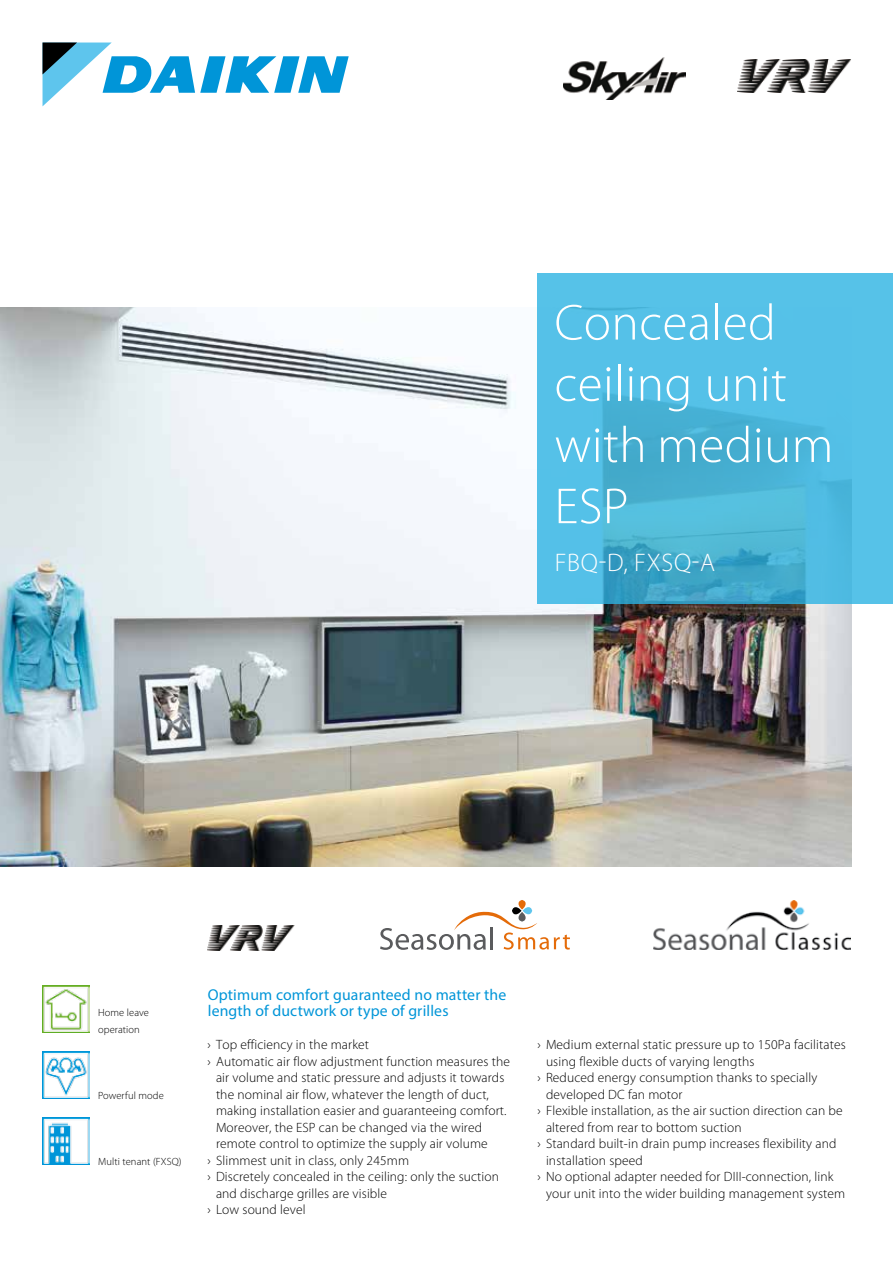
<style>
.page{position:relative;width:893px;height:1263px;background:#fff}
.page>*{position:absolute;margin:0;border:0;box-sizing:border-box;transform-origin:0 0}
.t1{font:300 51px/61.2px "Myriad Pro";letter-spacing:.01em;color:#fff}
.t2{font:300 25.5px "Myriad Pro";letter-spacing:.03em;color:#fff}
.t3{font:15.75px/16.5px "Myriad Pro";letter-spacing:.01em;color:#0095d8}
.t4{font:300 13.5px "Myriad Pro";letter-spacing:.01em;color:#000}
.t5{font:300 10.5px/16.5px "Myriad Pro";letter-spacing:.01em;color:#000}
</style>
<div class="page">
<img style="left:0;top:307px;width:851px;height:560px">
<svg style="left:493px;top:57px;width:400px;height:612px"></svg>
<svg style="left:43px;top:43px;width:306px;height:63px"></svg>
<img style="left:737px;top:59px;width:115px;height:33px">
<img style="left:208px;top:925px;width:87px;height:25px">
<img style="left:563px;top:58px;width:122px;height:42px">
<img style="left:43px;top:1052px;width:47px;height:47px">
<img style="left:43px;top:1118px;width:47px;height:46px">
<img style="left:43px;top:986px;width:47px;height:47px">
<svg style="left:380px;top:911px;width:190px;height:39px"></svg>
<svg style="left:518px;top:912px;width:8px;height:9px"></svg>
<div style="left:523px;top:907px;width:9px;height:7px;background:#5ec5ed;border-radius:4px"></div>
<svg style="left:518px;top:900px;width:8px;height:9px"></svg>
<div style="left:512px;top:907px;width:9px;height:7px;background:#000;border-radius:4px"></div>
<img style="left:653px;top:900px;width:198px;height:50px">
<svg style="left:537px;top:274px;width:356px;height:330px;background:#4fbadf"></svg>
<h1 class="t1" style="left:554px;top:293px;width:280px">Concealed ceiling unit with medium<br>ESP</h1>
<h2 class="t2" style="left:555px;top:548px;width:162px">FBQ-D, FXSQ-A</h2>
<p class="t5" style="left:98px;top:1004px;width:52px">Home leave operation</p>
<p class="t5" style="left:98px;top:1087px;width:67px">Powerful mode</p>
<p class="t5" style="left:98px;top:1153px;width:85px">Multi tenant (FXSQ)</p>
<p class="t3" style="left:208px;top:986px;width:300px">Optimum comfort guaranteed no matter the length of ductwork or type of grilles</p>
<p class="t4" style="left:207px;top:1037px;width:163px">› Top efficiency in the market</p>
<p class="t4" style="left:207px;top:1054px;width:304px">› Automatic air flow adjustment function measures the</p>
<p class="t4" style="left:216px;top:1070px;width:290px">air volume and static pressure and adjusts it towards</p>
<p class="t4" style="left:216px;top:1087px;width:274px">the nominal air flow, whatever the length of duct,</p>
<p class="t4" style="left:216px;top:1103px;width:292px">making installation easier and guaranteeing comfort.</p>
<p class="t4" style="left:216px;top:1120px;width:268px">Moreover, the ESP can be changed via the wired</p>
<p class="t4" style="left:216px;top:1136px;width:273px">remote control to optimize the supply air volume</p>
<p class="t4" style="left:207px;top:1153px;width:203px">› Slimmest unit in class, only 245mm</p>
<p class="t4" style="left:207px;top:1169px;width:293px">› Discretely concealed in the ceiling: only the suction</p>
<p class="t4" style="left:216px;top:1186px;width:173px">and discharge grilles are visible</p>
<p class="t4" style="left:207px;top:1202px;width:100px">› Low sound level</p>
<p class="t4" style="left:537px;top:1037px;width:310px">› Medium external static pressure up to 150Pa facilitates</p>
<p class="t4" style="left:546px;top:1054px;width:210px">using flexible ducts of varying lengths</p>
<p class="t4" style="left:537px;top:1070px;width:281px">› Reduced energy consumption thanks to specially</p>
<p class="t4" style="left:546px;top:1087px;width:138px">developed DC fan motor</p>
<p class="t4" style="left:537px;top:1103px;width:307px">› Flexible installation, as the air suction direction can be</p>
<p class="t4" style="left:546px;top:1120px;width:197px">altered from rear to bottom suction</p>
<p class="t4" style="left:537px;top:1136px;width:300px">› Standard built-in drain pump increases flexibility and</p>
<p class="t4" style="left:546px;top:1153px;width:98px">installation speed</p>
<p class="t4" style="left:537px;top:1169px;width:297px">› No optional adapter needed for DIII-connection, link</p>
<p class="t4" style="left:546px;top:1186px;width:301px">your unit into the wider building management system</p>
</div>
